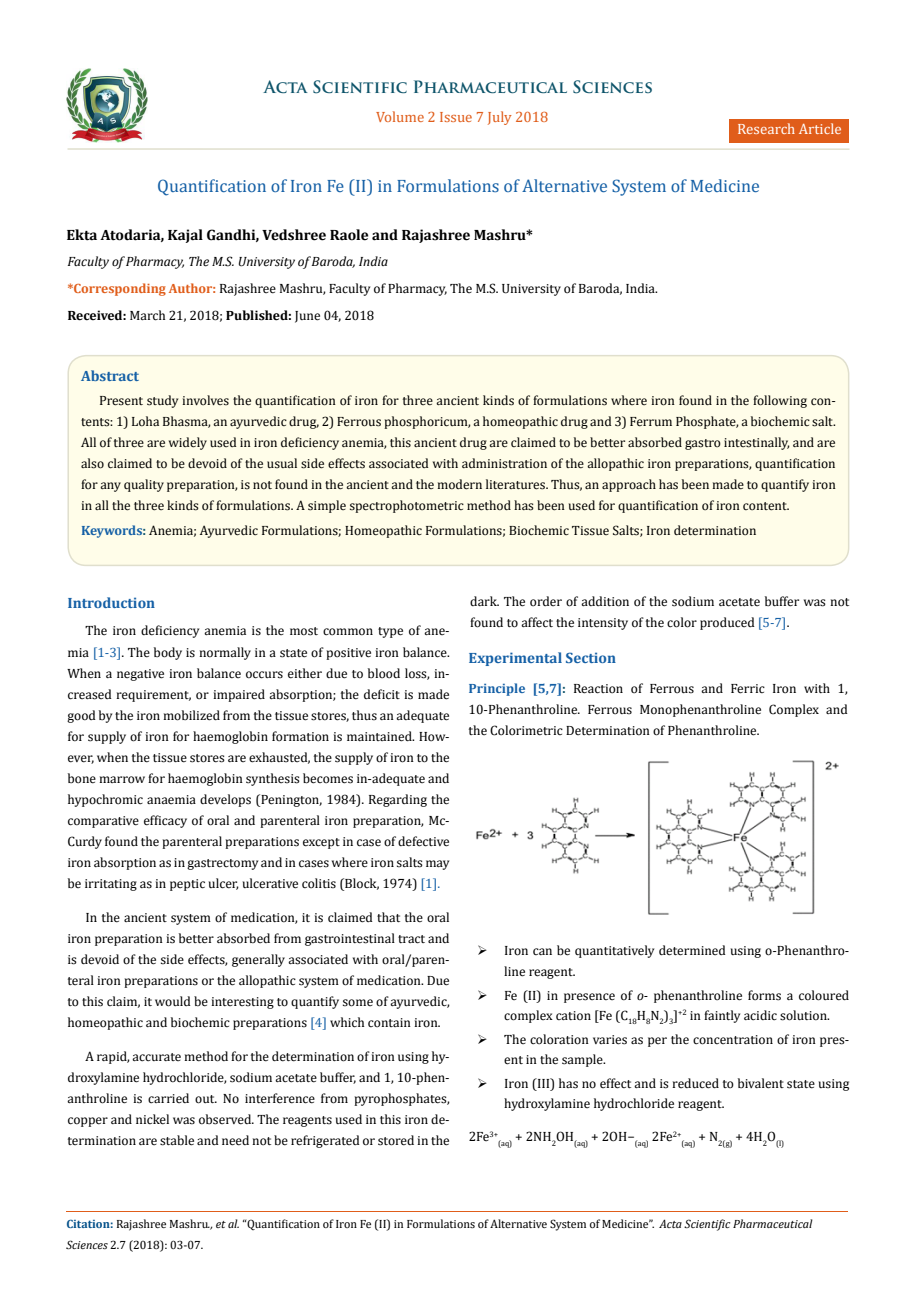
<style>
.page{position:relative;width:917px;height:1316px;background:#fff}
.page>*{position:absolute;margin:0;border:0;box-sizing:border-box;transform-origin:0 0}
.t1{font:18px "Cambria";color:#1560a6}
.t2{font:700 16.5px "Trajan Pro";color:#0e546a}
.t3{font:700 15px "Cambria";color:#000}
.t4{font:700 15px "Cambria";color:#1560a6}
.t5{font:15px "Cambria";color:#e05d1a}
.t6{font:15px "Cambria";color:#fff}
.t7{font:13.5px/21px "Cambria";color:#000}
.t8{font:12px/21px "Cambria";color:#000}
.t9{font:7.8px "Cambria";color:#000}
.s1{font-style:italic}
.s2{font-weight:700;color:#e05d1a}
.s3{font-weight:700}
.s4{font-weight:700;color:#1560a6}
.s5{font-weight:700;color:#0e546a}
.s6{color:#1560a6}
.s7{font-weight:700;color:#035089}
</style>
<div class="page">
<img style="left:67px;top:68px;width:80px;height:74px">
<div style="left:729px;top:119px;width:120px;height:23px;background:#e05d1a"></div>
<div style="left:68px;top:356px;width:780px;height:209px;background:#fffde9;border-radius:18px"></div>
<div style="left:67px;top:355px;width:782px;height:211px;border:2px solid #e0dfcd;border-radius:18px"></div>
<img style="left:476px;top:760px;width:362px;height:155px">
<hr style="left:66px;top:1210px;width:782px;height:1px;background:#e05d1a">
<hr style="left:67px;top:148px;width:782px;height:2px;background:#e0dfcd">
<p class="t2" style="left:264px;top:76px;width:390px">Acta Scientific Pharmaceutical Sciences</p>
<p class="t5" style="left:376px;top:108px;width:174px">Volume 2 Issue 7 July 2018</p>
<p class="t6" style="left:737px;top:120px;width:106px">Research Article</p>
<h1 class="t1" style="left:157px;top:175px;width:604px">Quantification of Iron Fe (II) in Formulations of Alternative System of Medicine</h1>
<p class="t3" style="left:66px;top:224px;width:468px">Ekta Atodaria, Kajal Gandhi, Vedshree Raole and Rajashree Mashru*</p>
<p class="t7" style="left:67px;top:248px;width:592px;line-height:26.8px"><span class="s1">Faculty of Pharmacy, The M.S. University of Baroda, India<br></span><span class="s2">*Corresponding Author:</span> Rajashree Mashru, Faculty of Pharmacy, The M.S. University of Baroda, India.<br><span class="s3">Received:</span> March 21, 2018; <span class="s3">Published:</span> June 04, 2018</p>
<p class="t4" style="left:81px;top:365px;width:60px">Abstract</p>
<p class="t7" style="left:81px;top:390px;width:756px;text-align:justify;text-indent:18px">Present study involves the quantification of iron for three ancient kinds of formulations where iron found in the following con&shy;tents: 1) Loha Bhasma, an ayurvedic drug, 2) Ferrous phosphoricum, a homeopathic drug and 3) Ferrum Phosphate, a biochemic salt.<br>All of three are widely used in iron deficiency anemia, this ancient drug are claimed to be better absorbed gastro intestinally, and are also claimed to be devoid of the usual side effects associated with administration of the allopathic iron preparations, quantification for any quality preparation, is not found in the ancient and the modern literatures. Thus, an approach has been made to quantify iron in all the three kinds of formulations. A simple spectrophotometric method has been used for quantification of iron content.</p>
<p class="t7" style="left:81px;top:520px;width:677px"><span class="s4">Keywords</span><span class="s5">:</span> Anemia; Ayurvedic Formulations; Homeopathic Formulations; Biochemic Tissue Salts; Iron determination</p>
<p class="t4" style="left:67px;top:592px;width:89px">Introduction</p>
<p class="t7" style="left:67px;top:620px;width:384px;text-align:justify;text-indent:18px">The iron deficiency anemia is the most common type of ane&shy;mia <span class="s6">[1-3]</span>. The body is normally in a state of positive iron balance.<br>When a negative iron balance occurs either due to blood loss, in&shy;creased requirement, or impaired absorption; the deficit is made good by the iron mobilized from the tissue stores, thus an adequate for supply of iron for haemoglobin formation is maintained. How&shy;ever, when the tissue stores are exhausted, the supply of iron to the bone marrow for haemoglobin synthesis becomes in-adequate and hypochromic anaemia develops (Penington, 1984). Regarding the comparative efficacy of oral and parenteral iron preparation, Mc-Curdy found the parenteral preparations except in case of defective iron absorption as in gastrectomy and in cases where iron salts may be irritating as in peptic ulcer, ulcerative colitis (Block, 1974) <span class="s6">[1].</span></p>
<p class="t7" style="left:67px;top:906px;width:384px;text-align:justify;text-indent:18px">In the ancient system of medication, it is claimed that the oral iron preparation is better absorbed from gastrointestinal tract and is devoid of the side effects, generally associated with oral/paren&shy;teral iron preparations or the allopathic system of medication. Due to this claim, it would be interesting to quantify some of ayurvedic, homeopathic and biochemic preparations <span class="s6">[4]</span> which contain iron.</p>
<p class="t7" style="left:67px;top:1045px;width:384px;text-align:justify;text-indent:18px">A rapid, accurate method for the determination of iron using hy&shy;droxylamine hydrochloride, sodium acetate buffer, and 1, 10-phen&shy;anthroline is carried out. No interference from pyrophosphates, copper and nickel was observed. The reagents used in this iron de&shy;termination are stable and need not be refrigerated or stored in the</p>
<p class="t7" style="left:470px;top:591px;width:381px">dark. The order of addition of the sodium acetate buffer was not found to affect the intensity of the color produced <span class="s6">[5-7]</span>.</p>
<p class="t4" style="left:468px;top:647px;width:149px">Experimental Section</p>
<p class="t7" style="left:468px;top:678px;width:381px;text-align:justify"><span class="s4">Principle [5,7]</span><span class="s5">:</span> Reaction of Ferrous and Ferric Iron with 1, 10-Phenanthroline. Ferrous Monophenanthroline Complex and the Colorimetric Determination of Phenanthroline.</p>
<p class="t7" style="left:504px;top:940px;width:346px;line-height:20.2px;text-indent:-27px">➢ Iron can be quantitatively determined using o-Phenanthro&shy;line reagent.</p>
<p class="t7" style="left:477px;top:985px;width:374px;line-height:20.2px;text-align:center">➢ Fe (II) in presence of <span class="s1">o-</span> phenanthroline forms a coloured complex cation [Fe (C<sub>18</sub>H<sub>8</sub>N<sub>2</sub>)<sub>3</sub>]<sup>+2</sup> in faintly acidic solution.</p>
<p class="t7" style="left:504px;top:1029px;width:347px;line-height:20.2px;text-indent:-27px">➢ The coloration varies as per the concentration of iron pres&shy;ent in the sample.</p>
<p class="t7" style="left:504px;top:1073px;width:347px;line-height:20.2px;text-indent:-27px">➢ Iron (III) has no effect and is reduced to bivalent state using hydroxylamine hydrochloride reagent.</p>
<p class="t7" style="left:468px;top:1126px;width:31px">2Fe<sup>3+</sup></p>
<p class="t9" style="left:498px;top:1138px;width:287px">(aq) <sup>+</sup> <sup>2NH</sup>2<sup>OH</sup>(aq) <sup>+</sup> <sup>2OH−</sup>(aq) <sup>2Fe</sup>2+(aq) <sup>+</sup> <sup>N</sup>2(g) <sup>+</sup> <sup>4H</sup>2<sup>O</sup>(l)</p>
<p class="t8" style="left:66px;top:1213px;width:747px"><span class="s7">Citation:</span> Rajashree Mashru<span class="s1">., et al.</span> “Quantification of Iron Fe (II) in Formulations of Alternative System of Medicine”. <span class="s1">Acta Scientific Pharmaceutical<br>Sciences</span> 2.7 (2018): 03-07.</p>
</div>
